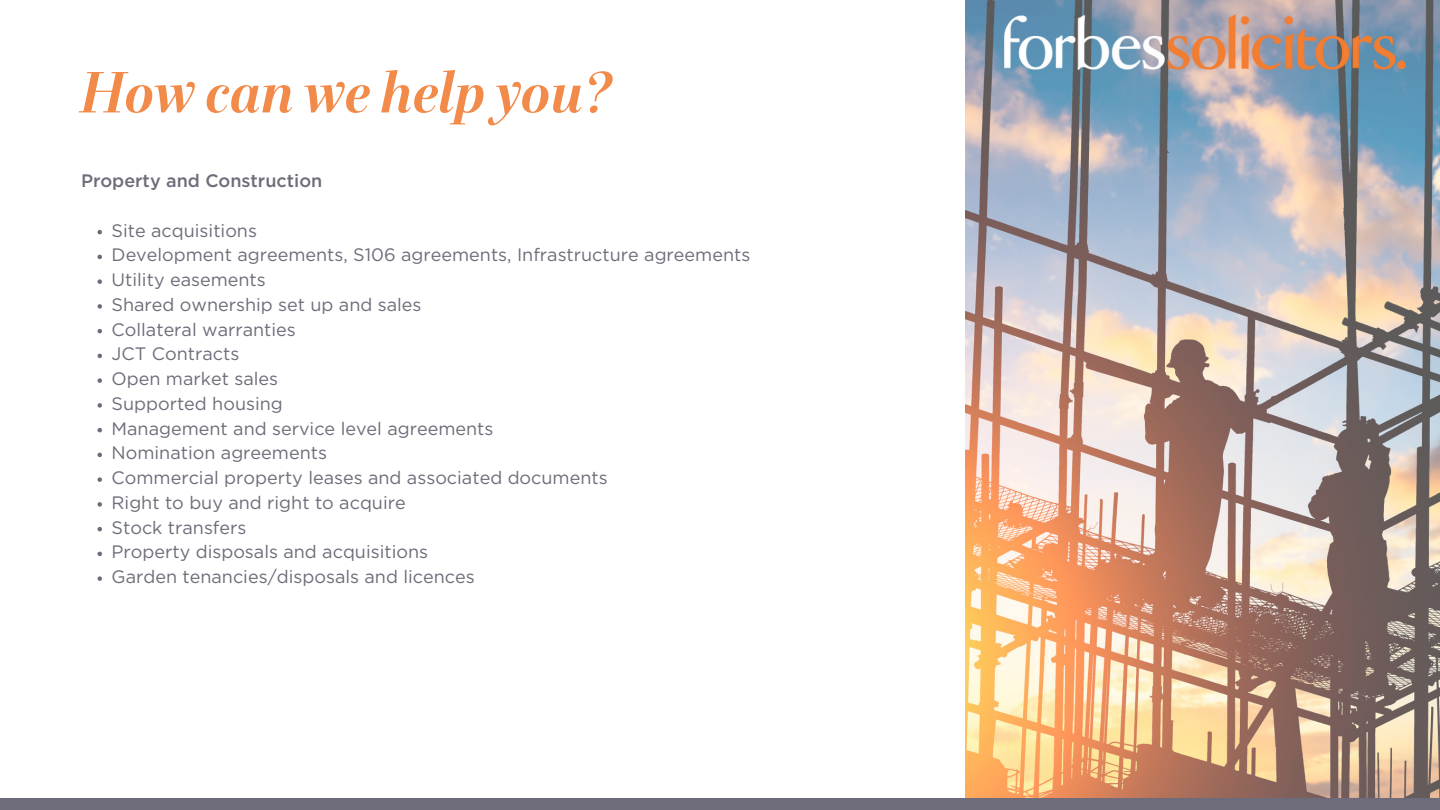
<style>
.page{position:relative;width:1440px;height:810px;background:#fff}
.page>*{position:absolute;margin:0;border:0;box-sizing:border-box;transform-origin:0 0}
.t1{font:italic 700 58px "Exquise FY";color:#f28a4a}
.t2{font:18px "Gotham";color:#6e6c7a}
.t3{font:500 18px "Gotham";color:#6e6c7a}
</style>
<div class="page">
<img style="left:966px;top:0;width:474px;height:799px">
<img style="left:1000px;top:15px;width:410px;height:56px">
<svg style="left:98px;top:230px;width:4px;height:4px"></svg>
<svg style="left:98px;top:255px;width:4px;height:4px"></svg>
<svg style="left:98px;top:279px;width:4px;height:5px"></svg>
<svg style="left:98px;top:304px;width:4px;height:5px"></svg>
<svg style="left:98px;top:329px;width:4px;height:4px"></svg>
<svg style="left:98px;top:354px;width:4px;height:4px"></svg>
<svg style="left:98px;top:378px;width:4px;height:5px"></svg>
<svg style="left:98px;top:403px;width:4px;height:5px"></svg>
<svg style="left:98px;top:428px;width:4px;height:4px"></svg>
<svg style="left:98px;top:453px;width:4px;height:4px"></svg>
<svg style="left:98px;top:477px;width:4px;height:5px"></svg>
<svg style="left:98px;top:502px;width:4px;height:5px"></svg>
<svg style="left:98px;top:527px;width:4px;height:4px"></svg>
<svg style="left:98px;top:552px;width:4px;height:4px"></svg>
<svg style="left:98px;top:576px;width:4px;height:5px"></svg>
<div style="left:0;top:799px;width:1440px;height:11px;background:#6e6c7a"></div>
<p class="t1" style="left:81px;top:57px;width:532px">How can we help you?</p>
<p class="t3" style="left:81px;top:173px;width:243px">Property and Construction</p>
<p class="t2" style="left:112px;top:222px;width:147px">Site acquisitions</p>
<p class="t2" style="left:112px;top:247px;width:640px">Development agreements, S106 agreements, Infrastructure agreements</p>
<p class="t2" style="left:112px;top:272px;width:156px">Utility easements</p>
<p class="t2" style="left:112px;top:296px;width:311px">Shared ownership set up and sales</p>
<p class="t2" style="left:112px;top:321px;width:186px">Collateral warranties</p>
<p class="t2" style="left:112px;top:346px;width:129px">JCT Contracts</p>
<p class="t2" style="left:112px;top:371px;width:168px">Open market sales</p>
<p class="t2" style="left:112px;top:395px;width:173px">Supported housing</p>
<p class="t2" style="left:112px;top:420px;width:383px">Management and service level agreements</p>
<p class="t2" style="left:112px;top:445px;width:217px">Nomination agreements</p>
<p class="t2" style="left:112px;top:470px;width:498px">Commercial property leases and associated documents</p>
<p class="t2" style="left:112px;top:494px;width:296px">Right to buy and right to acquire</p>
<p class="t2" style="left:112px;top:519px;width:136px">Stock transfers</p>
<p class="t2" style="left:112px;top:544px;width:318px">Property disposals and acquisitions</p>
<p class="t2" style="left:112px;top:569px;width:365px">Garden tenancies/disposals and licences</p>
</div>
